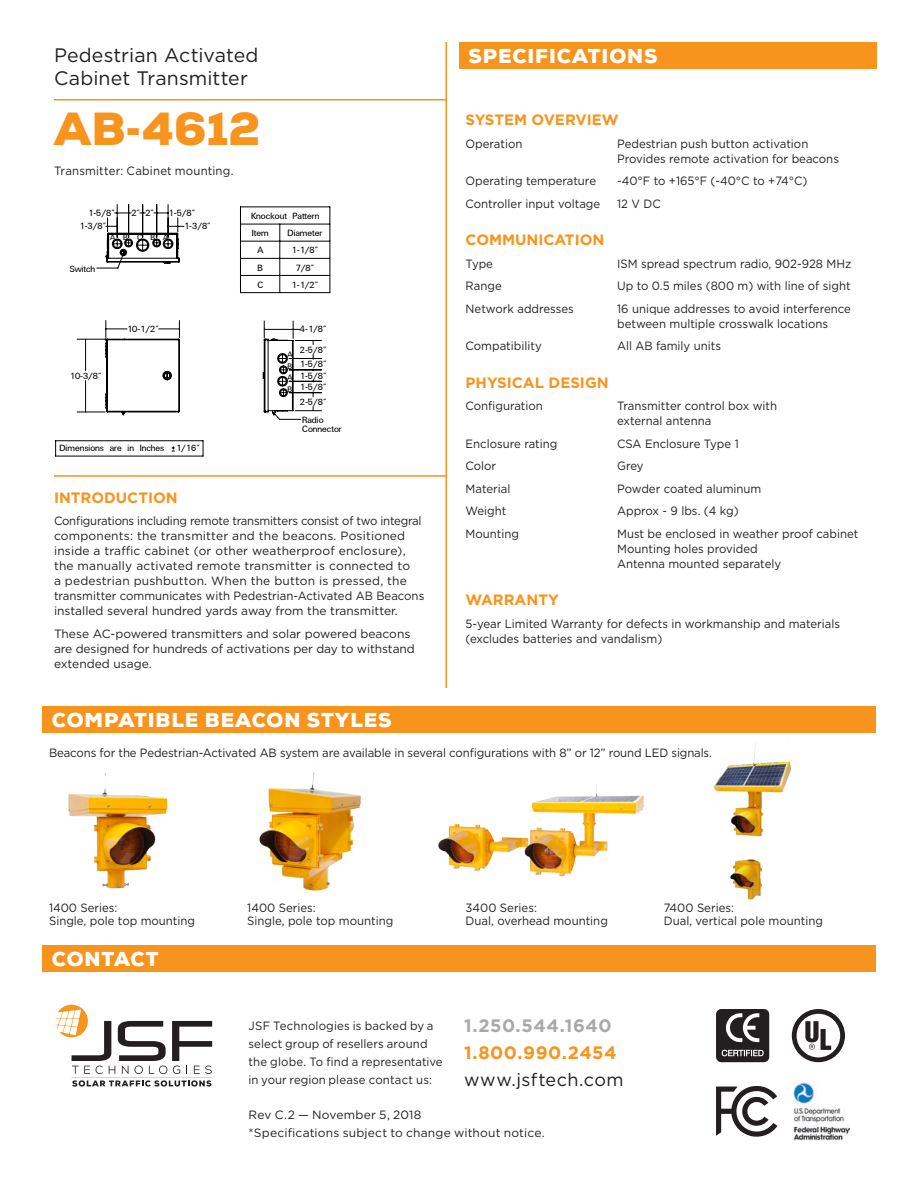
<style>
.page{position:relative;width:918px;height:1188px;background:#fff}
.page>*{position:absolute;margin:0;border:0;box-sizing:border-box;transform-origin:0 0}
.t1{font:900 45px "Nexa";color:#f7941d}
.t2{font:900 19.5px "Nexa";letter-spacing:.05em;color:#fff}
.t3{font:19.5px/22.5px "Gotham";letter-spacing:.005em;color:#231f20}
.t4{font:18px "Gotham";letter-spacing:.025em;color:#231f20}
.t5{font:700 18px "Gotham";letter-spacing:.03em;color:#a7a9ac}
.t6{font:700 18px "Gotham";letter-spacing:.03em;color:#f7941d}
.t7{font:700 15px "Gotham";color:#f7941d}
.t8{font:12px/15px "Gotham";color:#231f20;scale:.95 1}
.t9{font:12px/15px "Gotham";color:#231f20}
.t10{font:9.3px/11.4px "Universal";color:#000}
.t11{font:8.25px "Universal";color:#000}
</style>
<div class="page">
<hr style="left:54px;top:475px;width:393px;height:2px;background:#f7941d">
<hr style="left:446px;top:42px;width:1px;height:646px;background:#f7941d">
<hr style="left:54px;top:99px;width:393px;height:1px;background:#f7941d">
<svg style="left:55px;top:1005px;width:157px;height:82px"></svg>
<svg style="left:716px;top:1086px;width:61px;height:51px"></svg>
<img style="left:794px;top:1083px;width:56px;height:57px">
<svg style="left:716px;top:1009px;width:53px;height:53px;background:#4c494a"></svg>
<svg style="left:792px;top:1009px;width:53px;height:53px"></svg>
<div style="left:459px;top:42px;width:417px;height:27px;background:#f7941d"></div>
<div style="left:42px;top:945px;width:834px;height:27px;background:#f7941d"></div>
<div style="left:42px;top:706px;width:834px;height:27px;background:#f7941d"></div>
<img style="left:68px;top:773px;width:100px;height:116px">
<img style="left:259px;top:772px;width:102px;height:119px">
<img style="left:438px;top:823px;width:83px;height:48px">
<img style="left:521px;top:785px;width:123px;height:92px">
<img style="left:713px;top:743px;width:78px;height:157px">
<svg style="left:172px;top:446px;width:3px;height:6px"></svg>
<hr style="left:240px;top:207px;width:1px;height:86px;background:#000">
<hr style="left:240px;top:292px;width:90px;height:1px;background:#000">
<hr style="left:330px;top:207px;width:1px;height:86px;background:#000">
<hr style="left:240px;top:207px;width:90px;height:1px;background:#000">
<hr style="left:240px;top:224px;width:90px;height:1px;background:#000">
<hr style="left:240px;top:241px;width:90px;height:1px;background:#000">
<hr style="left:240px;top:258px;width:90px;height:1px;background:#000">
<hr style="left:240px;top:275px;width:90px;height:1px;background:#000">
<hr style="left:56px;top:441px;width:147px;height:1px;background:#000">
<svg style="left:55px;top:441px;width:1px;height:15px"></svg>
<hr style="left:56px;top:456px;width:147px;height:1px;background:#000">
<svg style="left:203px;top:441px;width:1px;height:15px"></svg>
<hr style="left:117px;top:205px;width:1px;height:32px;background:#000">
<hr style="left:128px;top:205px;width:1px;height:32px;background:#000">
<hr style="left:142px;top:205px;width:1px;height:32px;background:#000">
<hr style="left:156px;top:205px;width:1px;height:32px;background:#000">
<hr style="left:168px;top:205px;width:1px;height:32px;background:#000">
<svg style="left:77px;top:213px;width:245px;height:207px"></svg>
<h2 class="t3" style="left:54px;top:44px;width:206px">Pedestrian Activated<br>Cabinet Transmitter</h2>
<h1 class="t1" style="left:54px;top:99px;width:208px">AB-4612</h1>
<p class="t8" style="left:54px;top:163px;width:190px">Transmitter: Cabinet mounting.</p>
<p class="t10" style="left:88px;top:207px;width:28px">1-5/8"</p>
<p class="t10" style="left:131px;top:207px;width:24px">2" 2"</p>
<p class="t10" style="left:169px;top:207px;width:28px">1-5/8"</p>
<p class="t10" style="left:80px;top:221px;width:28px">1-3/8"</p>
<p class="t10" style="left:184px;top:221px;width:28px">1-3/8"</p>
<p class="t11" style="left:151px;top:233px;width:19px">B A</p>
<p class="t10" style="left:70px;top:263px;width:27px">Switch</p>
<p class="t11" style="left:110px;top:233px;width:34px">AB C</p>
<p class="t10" style="left:251px;top:207px;width:70px;line-height:17.2px">Knockout Pattern<br>Item</p>
<p class="t10" style="left:287px;top:227px;width:36px">Diameter</p>
<p class="t10" style="left:257px;top:245px;width:7px">A</p>
<p class="t10" style="left:292px;top:245px;width:28px">1-1/8"</p>
<p class="t10" style="left:258px;top:262px;width:7px">B</p>
<p class="t10" style="left:296px;top:262px;width:20px">7/8"</p>
<p class="t10" style="left:257px;top:279px;width:7px">C</p>
<p class="t10" style="left:292px;top:279px;width:28px">1-1/2"</p>
<p class="t10" style="left:70px;top:370px;width:33px">10-3/8"</p>
<p class="t10" style="left:127px;top:323px;width:33px">10-1/2"</p>
<p class="t10" style="left:300px;top:324px;width:28px">4-1/8"</p>
<p class="t10" style="left:300px;top:358px;width:28px;text-align:justify">1-5/8" 1-5/8" 1-5/8"</p>
<p class="t10" style="left:300px;top:344px;width:28px">2-5/8"</p>
<p class="t11" style="left:287px;top:350px;width:7px">A</p>
<p class="t11" style="left:288px;top:385px;width:6px">B</p>
<p class="t11" style="left:288px;top:362px;width:6px">B</p>
<p class="t11" style="left:287px;top:373px;width:7px">A</p>
<p class="t10" style="left:300px;top:392px;width:28px;line-height:18.3px">2-5/8"<br>Radio</p>
<p class="t10" style="left:302px;top:424px;width:41px">Connector</p>
<p class="t10" style="left:59px;top:442px;width:142px">Dimensions are in Inches 1/16"</p>
<p class="t7" style="left:54px;top:487px;width:125px">INTRODUCTION</p>
<p class="t8" style="left:54px;top:513px;width:391px">Configurations including remote transmitters consist of two integral components: the transmitter and the beacons. Positioned inside a traffic cabinet (or other weatherproof enclosure), the manually activated remote transmitter is connected to<br>a pedestrian pushbutton. When the button is pressed, the transmitter communicates with Pedestrian-Activated AB Beacons installed several hundred yards away from the transmitter.</p>
<p class="t9" style="left:54px;top:626px;width:362px">These AC-powered transmitters and solar powered beacons are designed for hundreds of activations per day to withstand extended usage.</p>
<h2 class="t2" style="left:468px;top:43px;width:191px">SPECIFICATIONS</h2>
<p class="t7" style="left:466px;top:110px;width:155px">SYSTEM OVERVIEW</p>
<p class="t8" style="left:466px;top:136px;width:61px">Operation</p>
<p class="t8" style="left:617px;top:136px;width:235px">Pedestrian push button activation<br>Provides remote activation for beacons</p>
<p class="t8" style="left:466px;top:173px;width:139px">Operating temperature</p>
<p class="t8" style="left:617px;top:173px;width:202px">-40°F to +165°F (-40°C to +74°C)</p>
<p class="t8" style="left:466px;top:196px;width:143px">Controller input voltage</p>
<p class="t8" style="left:617px;top:196px;width:47px">12 V DC</p>
<p class="t7" style="left:466px;top:230px;width:140px">COMMUNICATION</p>
<p class="t8" style="left:466px;top:256px;width:30px">Type</p>
<p class="t8" style="left:617px;top:256px;width:248px">ISM spread spectrum radio, 902-928 MHz</p>
<p class="t8" style="left:466px;top:278px;width:40px">Range</p>
<p class="t8" style="left:617px;top:278px;width:247px">Up to 0.5 miles (800 m) with line of sight</p>
<p class="t8" style="left:466px;top:301px;width:115px">Network addresses</p>
<p class="t8" style="left:617px;top:301px;width:248px">16 unique addresses to avoid interference between multiple crosswalk locations</p>
<p class="t8" style="left:466px;top:338px;width:82px">Compatibility</p>
<p class="t8" style="left:617px;top:338px;width:111px">All AB family units</p>
<p class="t7" style="left:466px;top:372px;width:145px">PHYSICAL DESIGN</p>
<p class="t8" style="left:466px;top:398px;width:83px">Configuration</p>
<p class="t8" style="left:617px;top:398px;width:170px">Transmitter control box with external antenna</p>
<p class="t8" style="left:466px;top:436px;width:98px">Enclosure rating</p>
<p class="t8" style="left:617px;top:436px;width:130px">CSA Enclosure Type 1</p>
<p class="t8" style="left:466px;top:458px;width:34px">Color</p>
<p class="t8" style="left:617px;top:458px;width:29px">Grey</p>
<p class="t8" style="left:466px;top:481px;width:49px">Material</p>
<p class="t8" style="left:617px;top:481px;width:153px">Powder coated aluminum</p>
<p class="t8" style="left:466px;top:503px;width:44px">Weight</p>
<p class="t8" style="left:617px;top:503px;width:129px">Approx - 9 lbs. (4 kg)</p>
<p class="t8" style="left:466px;top:526px;width:58px">Mounting</p>
<p class="t8" style="left:617px;top:526px;width:256px">Must be enclosed in weather proof cabinet<br>Mounting holes provided<br>Antenna mounted separately</p>
<p class="t7" style="left:466px;top:590px;width:95px">WARRANTY</p>
<p class="t8" style="left:466px;top:616px;width:396px">5-year Limited Warranty for defects in workmanship and materials (excludes batteries and vandalism)</p>
<h2 class="t2" style="left:52px;top:707px;width:341px">COMPATIBLE BEACON STYLES</h2>
<p class="t8" style="left:49px;top:745px;width:699px">Beacons for the Pedestrian-Activated AB system are available in several configurations with 8” or 12” round LED signals.</p>
<p class="t8" style="left:49px;top:901px;width:155px;line-height:12.8px">1400 Series:<br>Single, pole top mounting</p>
<p class="t8" style="left:247px;top:901px;width:155px;line-height:12.8px">1400 Series:<br>Single, pole top mounting</p>
<p class="t8" style="left:466px;top:901px;width:151px;line-height:12.8px">3400 Series:<br>Dual, overhead mounting</p>
<p class="t8" style="left:664px;top:901px;width:169px;line-height:12.8px">7400 Series:<br>Dual, vertical pole mounting</p>
<h2 class="t2" style="left:52px;top:946px;width:108px">CONTACT</h2>
<h3 class="t5" style="left:464px;top:1014px;width:149px">1.250.544.1640</h3>
<h3 class="t6" style="left:464px;top:1041px;width:154px">1.800.990.2454</h3>
<h3 class="t4" style="left:464px;top:1068px;width:161px">www.jsftech.com</h3>
<p class="t8" style="left:249px;top:1017px;width:206px;line-height:18px">JSF Technologies is backed by a select group of resellers around the globe. To find a representative in your region please contact us:</p>
<p class="t9" style="left:249px;top:1106px;width:298px;line-height:18px">Rev C.2 — November 5, 2018<br>*Specifications subject to change without notice.</p>
</div>
